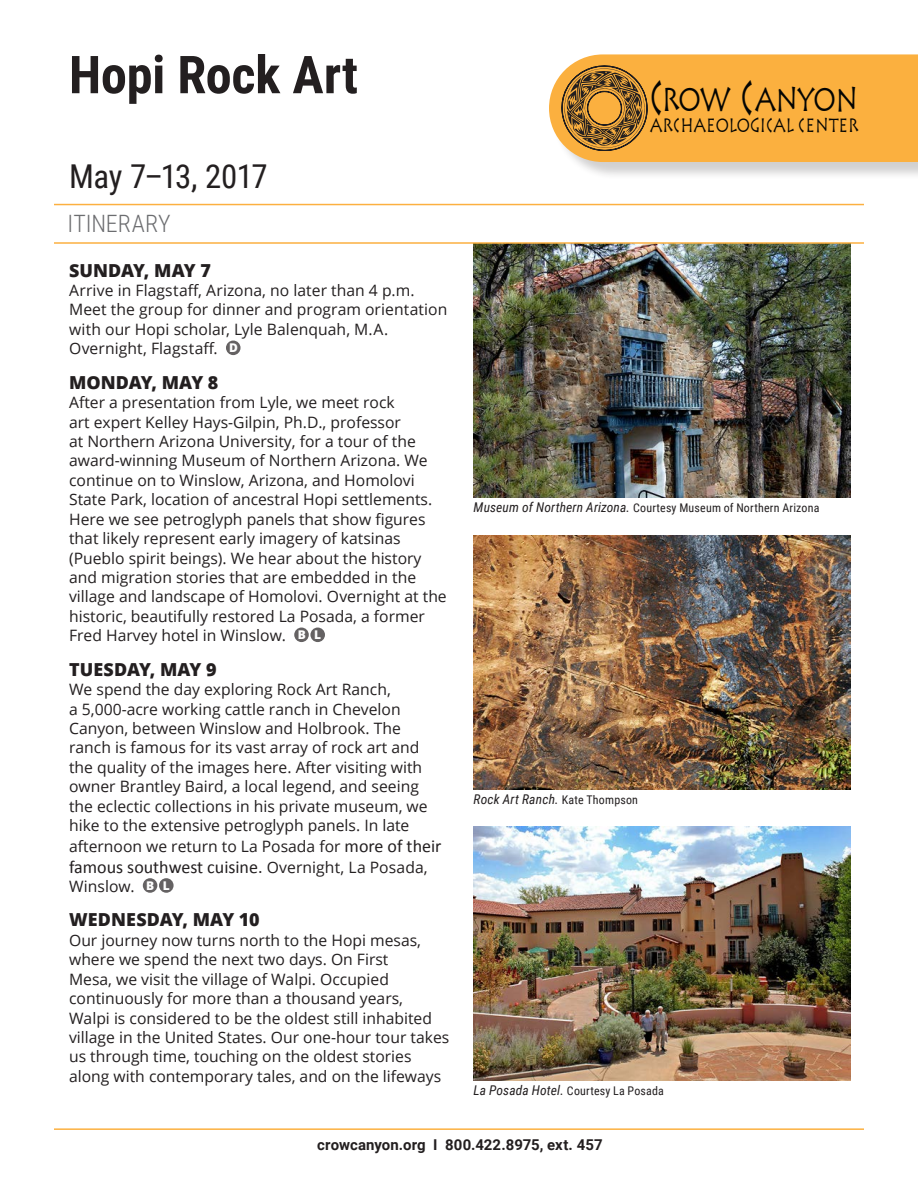
<style>
.page{position:relative;width:918px;height:1188px;background:#fff}
.page>*{position:absolute;margin:0;border:0;box-sizing:border-box;transform-origin:0 0}
.t1{font:700 52.35px "Roboto Condensed";letter-spacing:-.005em;color:#231f20}
.t2{font:32.85px "Roboto Condensed";letter-spacing:-.015em;color:#231f20}
.t3{font:32.55px "Rusticana";letter-spacing:-.075em;color:#040503;scale:.8 1}
.t4{font:300 23.85px "Roboto Condensed";color:#6c6d70}
.t5{font:19.05px "Rusticana";letter-spacing:-.04em;color:#040503;scale:.8 1}
.BODY_COPY{font:800 18px "Open Sans";letter-spacing:.005em;color:#231f20}
.BODY_COPY-2{font:18px "Calibri";color:#231f20}
.BODY_COPY-3{font:15.75px/19.5px "Open Sans";color:#231f20}
.t6{font:700 15px "Roboto";letter-spacing:.01em;color:#231f20}
.t7{font:italic 13.5px "Roboto Condensed";letter-spacing:.015em;color:#231f20}
.t8{font:12px "Roboto Condensed";letter-spacing:.02em;color:#231f20}
.s1{font-weight:800;font-size:12px;color:#fff}
.s2{font-family:"Calibri";font-size:18px}
.s3{font-family:"Open Sans";font-size:15.75px}
.s4{font-size:45.3px}
.s5{font-style:italic;font-size:13.5px}
.s6{font-style:normal;font-size:12px}
</style>
<div class="page">
<img style="left:474px;top:244px;width:377px;height:254px">
<img style="left:474px;top:827px;width:377px;height:254px">
<img style="left:474px;top:535px;width:377px;height:254px">
<hr style="left:54px;top:242px;width:810px;height:2px;background:#fcb040">
<hr style="left:54px;top:1128px;width:810px;height:2px;background:#fcb040">
<hr style="left:54px;top:204px;width:810px;height:1px;background:#fcb040">
<div style="left:551px;top:57px;width:367px;height:124px;background:#231f20;opacity:.21"></div>
<svg style="left:549px;top:54px;width:369px;height:108px;background:#edaa45"></svg>
<div style="left:226px;top:341px;width:15px;height:14px;background:#656263;border-radius:50%"></div>
<div style="left:294px;top:628px;width:15px;height:14px;background:#656263;border-radius:50%"></div>
<div style="left:310px;top:628px;width:15px;height:14px;background:#656263;border-radius:50%"></div>
<div style="left:143px;top:878px;width:14px;height:15px;background:#656263;border-radius:50%"></div>
<svg style="left:159px;top:878px;width:15px;height:15px"></svg>
<p class="t1" style="left:69px;top:38px;width:290px">Hopi Rock Art</p>
<p class="t2" style="left:69px;top:153px;width:200px">May 7–13, 2017</p>
<p class="t4" style="left:68px;top:207px;width:104px">ITINERARY</p>
<p class="BODY_COPY" style="left:69px;top:256px;width:143px">SUNDAY, MAY 7</p>
<p class="BODY_COPY-3" style="left:69px;top:280px;width:380px">Arrive in Flagstaff, Arizona, no later than 4 p.m.<br>Meet the group for dinner and program orientation with our Hopi scholar, Lyle Balenquah, M.A.<br>Overnight, Flagstaff. <span class="s1">D</span></p>
<p class="BODY_COPY" style="left:69px;top:369px;width:151px">MONDAY, MAY 8</p>
<p class="BODY_COPY-3" style="left:69px;top:392px;width:379px">After a presentation from Lyle, we meet rock<br>art expert Kelley Hays-Gilpin, Ph.D., professor<br>at Northern Arizona University, for a tour of the award-winning Museum of Northern Arizona. We continue on to Winslow, Arizona, and Homolovi State Park, location of ancestral Hopi settlements.<br>Here we see petroglyph panels that show figures that likely represent early imagery of katsinas (Pueblo spirit beings). We hear about the history and migration stories that are embedded in the village and landscape of Homolovi. Overnight at the historic, beautifully restored La Posada, a former Fred Harvey hotel in Winslow. <span class="s1">B L</span></p>
<p class="BODY_COPY" style="left:69px;top:655px;width:149px">TUESDAY, MAY 9</p>
<p class="BODY_COPY-3" style="left:69px;top:679px;width:374px">We spend the day exploring Rock Art Ranch,<br>a 5,000-acre working cattle ranch in Chevelon Canyon, between Winslow and Holbrook. The ranch is famous for its vast array of rock art and the quality of the images here. After visiting with owner Brantley Baird, a local legend, and seeing the eclectic collections in his private museum, we hike to the extensive petroglyph panels. In late afternoon we return to La Posada for <span class="s2">more of their</span></p>
<p class="BODY_COPY-2" style="left:69px;top:855px;width:360px">famous southwest cuisine. <span class="s3">Overnight, La Posada,</span></p>
<p class="BODY_COPY-3" style="left:69px;top:876px;width:102px">Winslow. <span class="s1">B L</span></p>
<p class="BODY_COPY" style="left:69px;top:906px;width:192px">WEDNESDAY, MAY 10</p>
<p class="BODY_COPY-3" style="left:69px;top:930px;width:382px">Our journey now turns north to the Hopi mesas, where we spend the next two days. On First<br>Mesa, we visit the village of Walpi. Occupied continuously for more than a thousand years,<br>Walpi is considered to be the oldest still inhabited village in the United States. Our one-hour tour takes us through time, touching on the oldest stories along with contemporary tales, and on the lifeways</p>
<p class="t3" style="left:649px;top:80px;width:264px"><span class="s4">C</span>ROW <span class="s4">C</span>ANYON</p>
<p class="t5" style="left:650px;top:114px;width:263px">ARCHAEOLOGICAL CENTER</p>
<p class="t8" style="left:474px;top:500px;width:347px"><span class="s5">Museum of Northern Arizona.</span> Courtesy Museum of Northern Arizona</p>
<p class="t7" style="left:474px;top:789px;width:166px">Rock Art Ranch. <span class="s6">Kate Thompson</span></p>
<p class="t8" style="left:474px;top:1083px;width:192px"><span class="s5">La Posada Hotel.</span> Courtesy La Posada</p>
<p class="t6" style="left:317px;top:1134px;width:287px">crowcanyon.org ӏ 800.422.8975, ext. 457</p>
</div>
